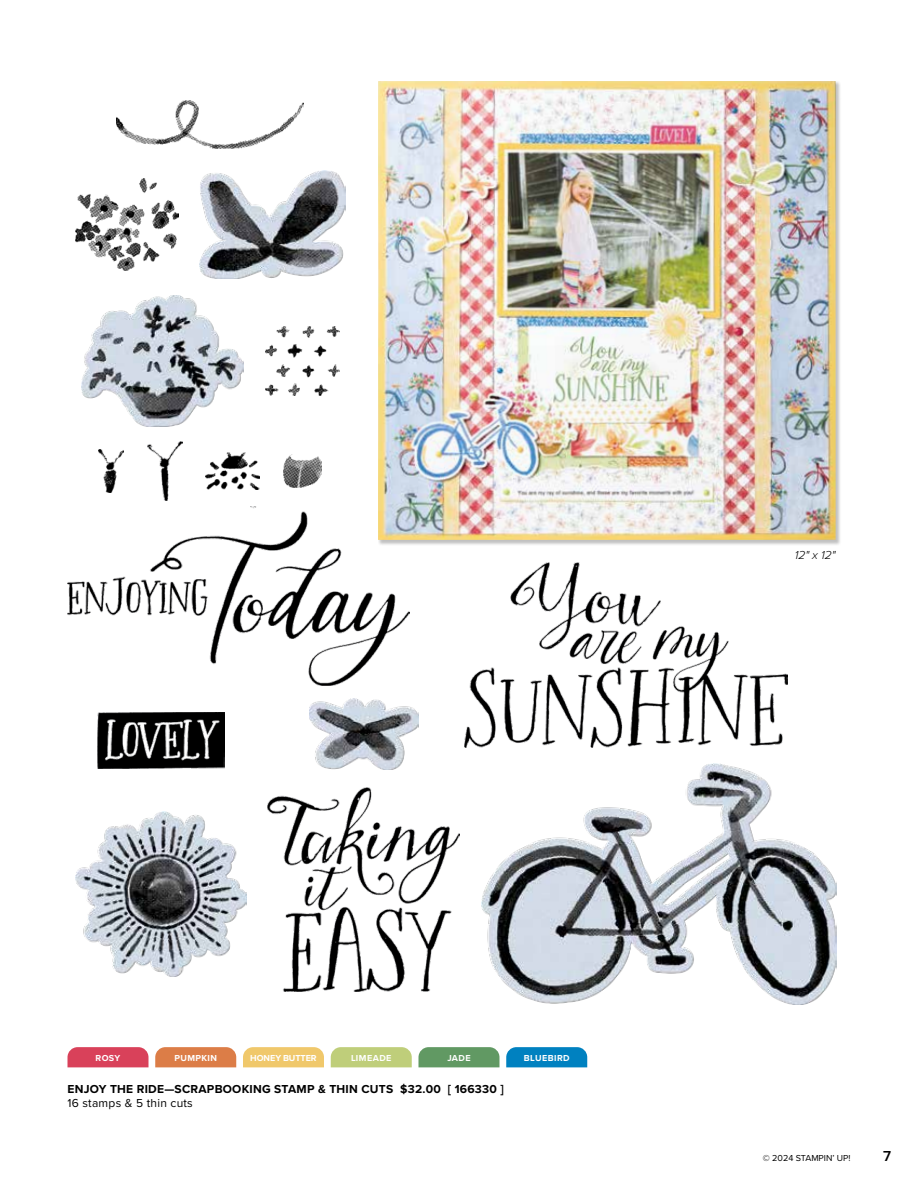
<style>
.page{position:relative;width:918px;height:1188px;background:#fff}
.page>*{position:absolute;margin:0;border:0;box-sizing:border-box;transform-origin:0 0}
.t1{font:600 15px "Proxima Nova";color:#000}
.t2{font:700 12px "Proxima Nova";letter-spacing:.02em;color:#000}
.t3{font:12px "Proxima Nova";letter-spacing:.02em;color:#000}
.t4{font:italic 300 12px "Proxima Nova";color:#000}
.t5{font:700 9px "Proxima Nova";letter-spacing:.04em;color:#fff}
.t6{font:9px "Proxima Nova";color:#000}
.t7{font:700 9px "Proxima Nova";color:#fff}
</style>
<div class="page">
<img style="left:481px;top:764px;width:356px;height:241px">
<img style="left:309px;top:699px;width:109px;height:70px">
<img style="left:76px;top:811px;width:170px;height:165px">
<img style="left:268px;top:787px;width:192px;height:205px">
<img style="left:464px;top:563px;width:323px;height:184px">
<img style="left:116px;top:100px;width:188px;height:48px">
<img style="left:68px;top:507px;width:342px;height:179px">
<img style="left:200px;top:171px;width:145px;height:107px">
<img style="left:76px;top:178px;width:103px;height:93px">
<img style="left:98px;top:712px;width:126px;height:57px">
<img style="left:81px;top:295px;width:162px;height:132px">
<img style="left:265px;top:326px;width:74px;height:70px">
<img style="left:284px;top:454px;width:38px;height:33px">
<img style="left:99px;top:450px;width:24px;height:42px">
<img style="left:206px;top:452px;width:54px;height:38px">
<img style="left:148px;top:442px;width:34px;height:58px">
<div style="left:378px;top:81px;width:463px;height:464px;background:#000;opacity:.25"></div>
<img style="left:378px;top:81px;width:458px;height:459px">
<svg style="left:506px;top:1047px;width:81px;height:20px;background:#0985c2"></svg>
<svg style="left:419px;top:1047px;width:81px;height:20px;background:#679c68"></svg>
<svg style="left:331px;top:1047px;width:81px;height:20px;background:#c1cf7e"></svg>
<svg style="left:243px;top:1047px;width:81px;height:20px;background:#f0c970"></svg>
<svg style="left:155px;top:1047px;width:81px;height:20px;background:#dd814d"></svg>
<svg style="left:68px;top:1047px;width:81px;height:20px;background:#da4860"></svg>
<p class="t4" style="left:795px;top:546px;width:42px">12" x 12"</p>
<p class="t5" style="left:96px;top:1051px;width:26px">ROSY</p>
<p class="t5" style="left:174px;top:1051px;width:44px">PUMPKIN</p>
<p class="t7" style="left:250px;top:1051px;width:68px">HONEY BUTTER</p>
<p class="t5" style="left:351px;top:1051px;width:42px">LIMEADE</p>
<p class="t5" style="left:447px;top:1051px;width:25px">JADE</p>
<p class="t5" style="left:524px;top:1051px;width:47px">BLUEBIRD</p>
<p class="t2" style="left:68px;top:1080px;width:438px">ENJOY THE RIDE—SCRAPBOOKING STAMP &amp; THIN CUTS $32.00 [ 166330 ]</p>
<p class="t3" style="left:68px;top:1094px;width:127px">16 stamps &amp; 5 thin cuts</p>
<p class="t6" style="left:763px;top:1151px;width:89px">© 2024 STAMPIN’ UP!</p>
<p class="t1" style="left:883px;top:1145px;width:9px">7</p>
</div>
